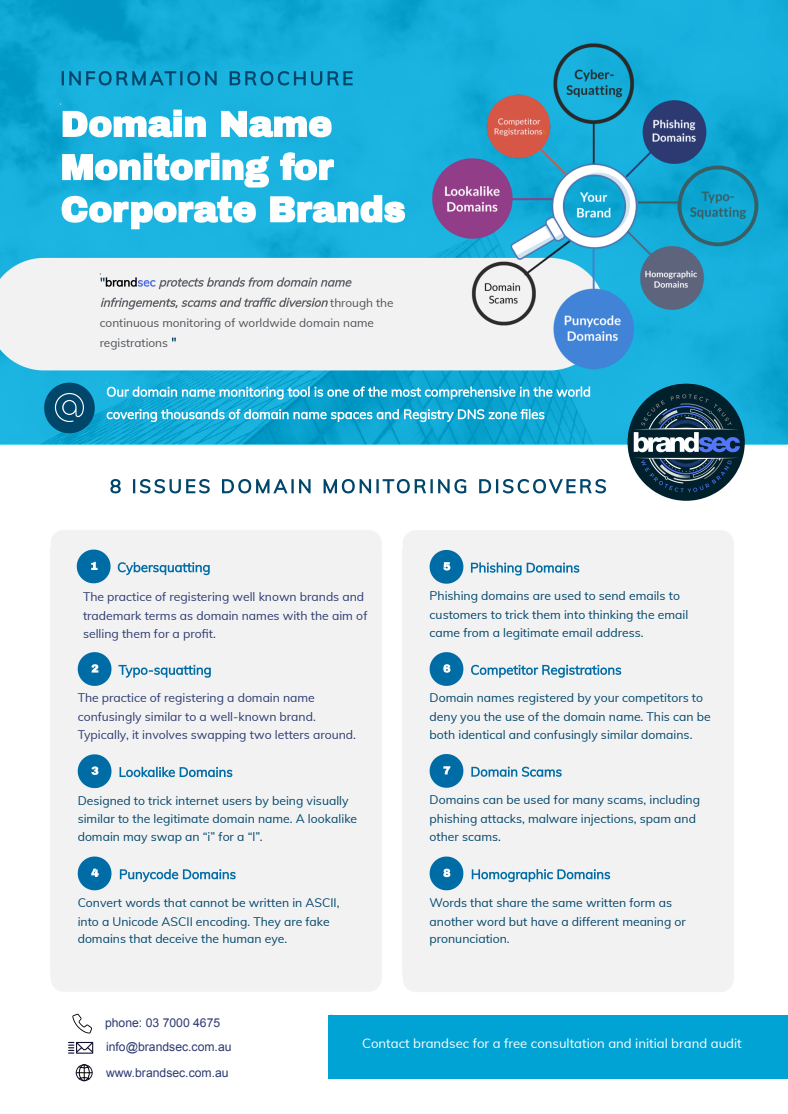
<style>
.page{position:relative;width:788px;height:1114px;background:#fff}
.page>*{position:absolute;margin:0;border:0;box-sizing:border-box;transform-origin:0 0}
.t1{font:13.12px "Muli";color:#fff}
.t2{font:12.25px/18.2px "Muli";color:#00466b}
.t3{font:12.25px/18.2px "Muli";color:#2c3a71}
.t4{font:12.25px/24.9px "Arial";color:#2c3a71}
.t5{font:11.88px/19.4px "Muli";color:#4d5156}
.s1{color:rgb(0 0 0/0)}
</style>
<div class="page">
<div style="left:402px;top:549px;width:331px;height:426px;background:#f2f2f2"></div>
<div style="left:403px;top:975px;width:330px;height:17px;background:#f2f2f2"></div>
<img style="left:0;top:0;width:788px;height:494px">
<svg style="left:63px;top:110px;width:268px;height:27px"></svg>
<svg style="left:62px;top:152px;width:272px;height:35px"></svg>
<svg style="left:62px;top:195px;width:343px;height:34px"></svg>
<svg style="left:62px;top:71px;width:290px;height:14px;background:#108db7"></svg>
<div style="left:0;top:258px;width:420px;height:112px;background:#f2f2f2"></div>
<svg style="left:100px;top:277px;width:251px;height:12px"></svg>
<svg style="left:101px;top:298px;width:227px;height:11px"></svg>
<svg style="left:172px;top:338px;width:4px;height:3px"></svg>
<svg style="left:107px;top:386px;width:483px;height:13px;background:#50bdde"></svg>
<svg style="left:107px;top:409px;width:437px;height:13px;background:#50bdde"></svg>
<svg style="left:110px;top:479px;width:496px;height:14px"></svg>
<div style="left:51px;top:549px;width:331px;height:425px;background:#f2f2f2"></div>
<div style="left:51px;top:974px;width:331px;height:17px;background:#f2f2f2"></div>
<svg style="left:51px;top:530px;width:331px;height:53px"></svg>
<svg style="left:118px;top:665px;width:93px;height:13px"></svg>
<svg style="left:78px;top:652px;width:33px;height:34px"></svg>
<svg style="left:119px;top:767px;width:113px;height:10px"></svg>
<svg style="left:78px;top:754px;width:33px;height:34px"></svg>
<svg style="left:120px;top:869px;width:116px;height:13px"></svg>
<svg style="left:78px;top:856px;width:33px;height:34px"></svg>
<svg style="left:403px;top:530px;width:330px;height:53px"></svg>
<svg style="left:471px;top:665px;width:150px;height:13px"></svg>
<svg style="left:429px;top:652px;width:34px;height:34px"></svg>
<svg style="left:471px;top:869px;width:139px;height:13px"></svg>
<svg style="left:429px;top:856px;width:34px;height:34px"></svg>
<svg style="left:471px;top:766px;width:90px;height:11px"></svg>
<svg style="left:429px;top:754px;width:34px;height:34px"></svg>
<svg style="left:44px;top:382px;width:51px;height:51px;background:#14688d"></svg>
<img style="left:627px;top:387px;width:117px;height:114px">
<div style="left:328px;top:1014px;width:460px;height:64px;background:#00a3d4"></div>
<svg style="left:72px;top:1013px;width:20px;height:20px"></svg>
<svg style="left:68px;top:1041px;width:26px;height:13px"></svg>
<svg style="left:75px;top:1064px;width:18px;height:17px"></svg>
<div style="left:76px;top:1064px;width:17px;height:17px;border:1px solid #121331;border-radius:50%"></div>
<img style="left:420px;top:25px;width:362px;height:362px">
<p class="t5" style="left:100px;top:314px;width:276px">continuous monitoring of worldwide domain name registrations <span class="s1">"</span></p>
<p class="t3" style="left:83px;top:588px;width:286px">The practice of registering well known brands and trademark terms as domain names with the aim of selling them for a profit.</p>
<p class="t3" style="left:78px;top:689px;width:280px">The practice of registering a domain name confusingly similar to a well-known brand.<br>Typically, it involves swapping two letters around.</p>
<p class="t2" style="left:78px;top:792px;width:281px">Designed to trick internet users by being visually similar to the legitimate domain name. A lookalike domain may swap an “i” for a “l”.</p>
<p class="t2" style="left:78px;top:894px;width:263px">Convert words that cannot be written in ASCII, into a Unicode ASCII encoding. They are fake domains that deceive the human eye.</p>
<p class="t2" style="left:429px;top:587px;width:260px">Phishing domains are used to send emails to customers to trick them into thinking the email came from a legitimate email address.</p>
<p class="t2" style="left:429px;top:689px;width:282px">Domain names registered by your competitors to deny you the use of the domain name. This can be both identical and confusingly similar domains.</p>
<p class="t2" style="left:429px;top:791px;width:272px">Domains can be used for many scams, including phishing attacks, malware injections, spam and other scams.</p>
<p class="t2" style="left:429px;top:894px;width:258px">Words that share the same written form as another word but have a different meaning or pronunciation.</p>
<p class="t4" style="left:105px;top:1010px;width:128px">phone: 03 7000 4675 info@brandsec.com.au www.brandsec.com.au</p>
<p class="t1" style="left:362px;top:1037px;width:381px">Contact brandsec for a free consultation and initial brand audit</p>
</div>
